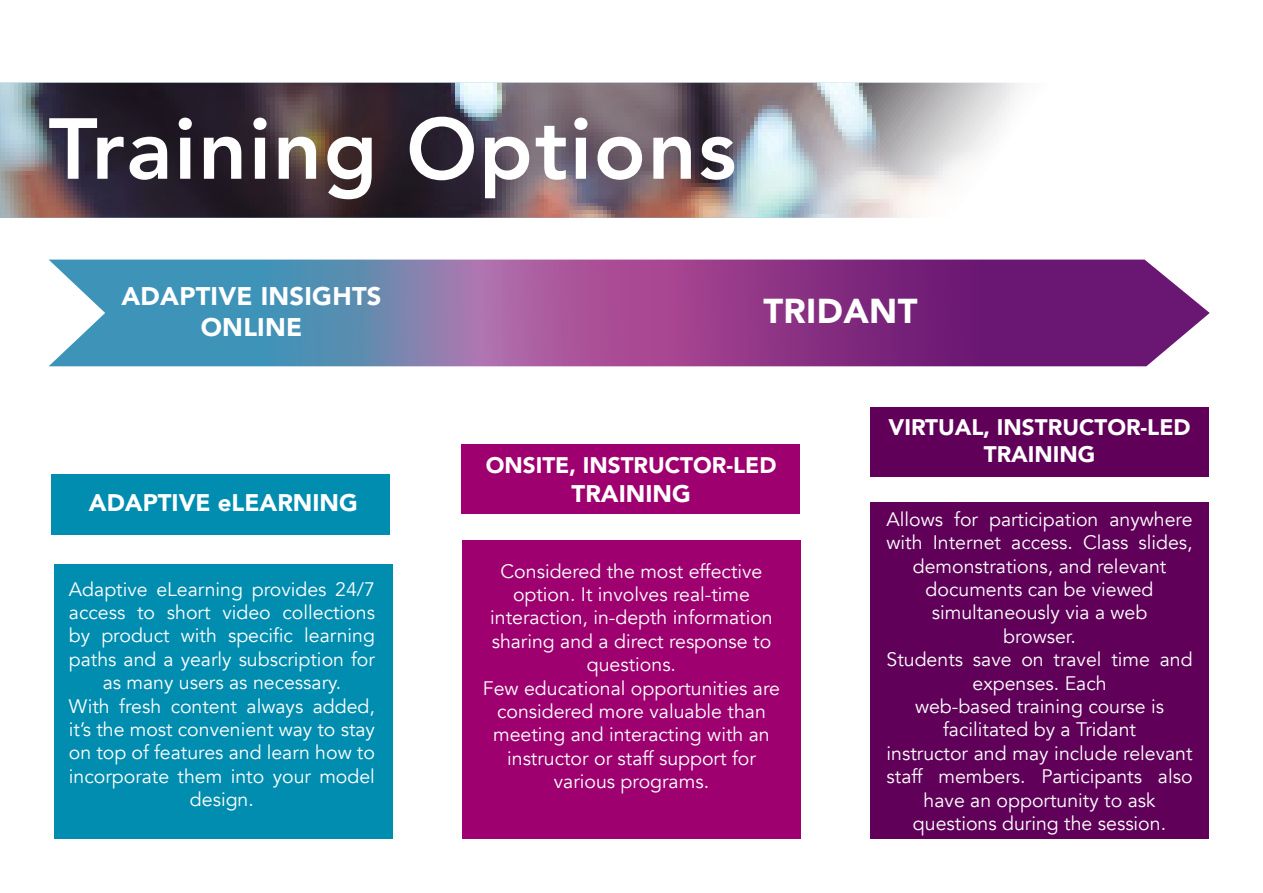
<style>
.page{position:relative;width:1263px;height:893px;background:#fff}
.page>*{position:absolute;margin:0;border:0;box-sizing:border-box;transform-origin:0 0}
.t1{font:800 85.5px "Avenir";letter-spacing:.02em;color:#fff}
.t2{font:900 34.5px "Avenir";letter-spacing:.01em;color:#fff}
.t3{font:900 25.5px/30.6px "Avenir";letter-spacing:.01em;color:#fff;text-align:center}
.t4{font:900 24px "Avenir";color:#fff}
.t5{font:900 22.5px/27px "Avenir";color:#fff;text-align:center}
.t6{font:19.5px/23.4px "Avenir";color:#fff;text-align:center}
</style>
<div class="page">
<img style="left:0;top:83px;width:1021px;height:135px">
<div style="left:54px;top:564px;width:339px;height:275px;background:#008db0"></div>
<div style="left:51px;top:474px;width:339px;height:61px;background:#008db0"></div>
<div style="left:461px;top:444px;width:339px;height:69px;background:#9f0070"></div>
<div style="left:870px;top:407px;width:339px;height:69px;background:#600059"></div>
<div style="left:462px;top:541px;width:339px;height:298px;background:#9f0070"></div>
<div style="left:870px;top:502px;width:339px;height:337px;background:#600059"></div>
<svg style="left:49px;top:260px;width:1161px;height:106px;background:#7d5c9b"></svg>
<h1 class="t1" style="left:49px;top:82px;width:689px">Training Options</h1>
<h3 class="t3" style="left:121px;top:280px;width:262px">ADAPTIVE INSIGHTS<br>ONLINE</h3>
<h2 class="t2" style="left:763px;top:282px;width:156px">TRIDANT</h2>
<p class="t4" style="left:89px;top:482px;width:270px">ADAPTIVE eLEARNING</p>
<p class="t6" style="left:69px;top:577px;width:308px">Adaptive eLearning provides 24/7 access to short video collections by product with specific learning paths and a yearly subscription for as many users as necessary.<br>With fresh content always added, it’s the most convenient way to stay on top of features and learn how to incorporate them into your model design.</p>
<p class="t5" style="left:486px;top:451px;width:292px">ONSITE, INSTRUCTOR-LED</p>
<p class="t4" style="left:571px;top:473px;width:121px">TRAINING</p>
<p class="t6" style="left:483px;top:559px;width:299px">Considered the most effective option. It involves real-time interaction, in-depth information sharing and a direct response to questions.<br>Few educational opportunities are considered more valuable than meeting and interacting with an instructor or staff support for various programs.</p>
<p class="t5" style="left:888px;top:413px;width:304px">VIRTUAL, INSTRUCTOR-LED<br>TRAINING</p>
<p class="t6" style="left:886px;top:508px;width:308px">Allows for participation anywhere with Internet access. Class slides, demonstrations, and relevant documents can be viewed simultaneously via a web<br>browser.<br>Students save on travel time and expenses. Each<br>web-based training course is facilitated by a Tridant<br>instructor and may include relevant staff members. Participants also have an opportunity to ask questions during the session.</p>
</div>
